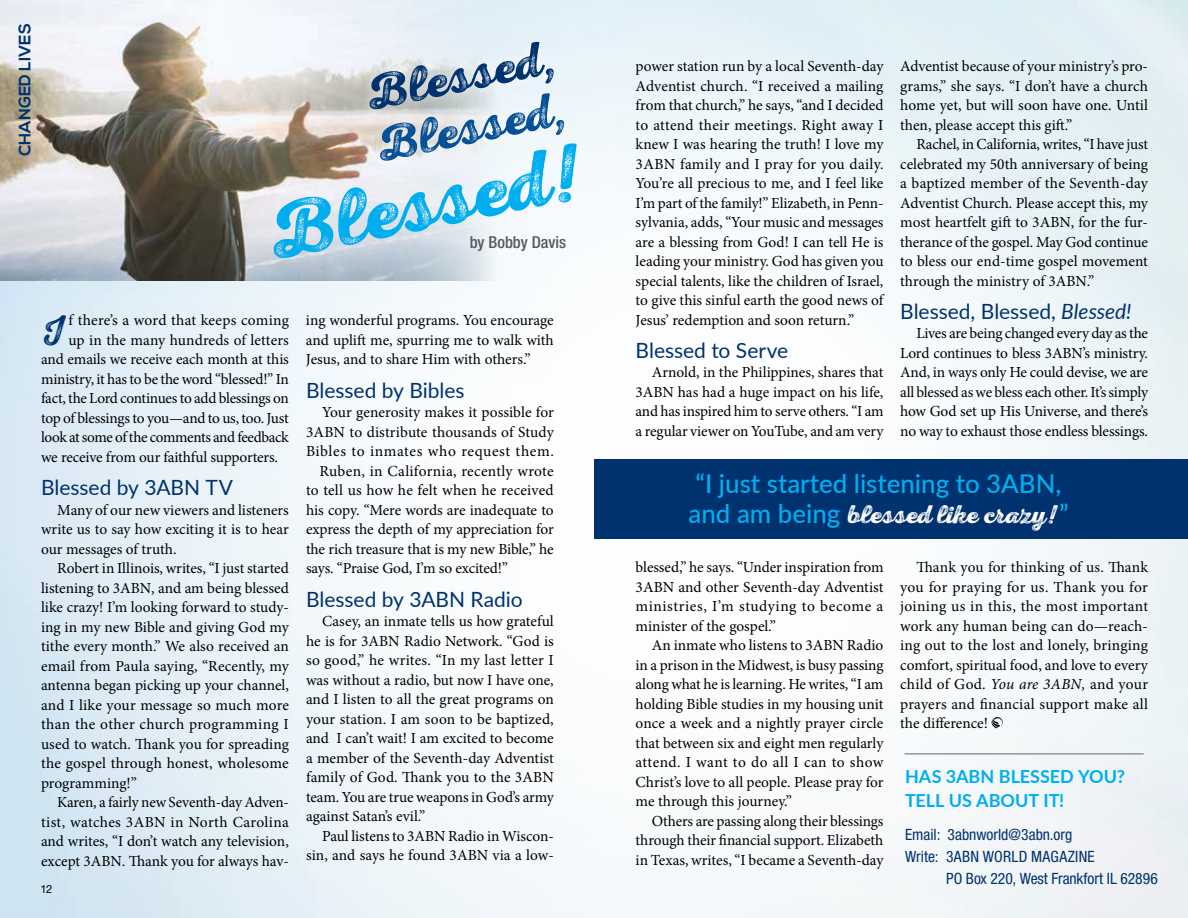
<style>
.page{position:relative;width:1188px;height:918px;background:#fff}
.page>*{position:absolute;margin:0;border:0;box-sizing:border-box;transform-origin:0 0}
.t1{font:79.5px "Nexa Rust Script B 03";color:#00aeef}
.t2{font:49.5px "Nexa Rust Script B 03";color:#00326f}
.t3{font:49.5px "Nexa Rust Script B 03";color:#055198}
.t4{font:42.9px "Nexa Rust Script R 03";color:#00326f}
.t5{font:500 25.8px "Lato";color:#00aeef}
.t6{font:25.8px "Nexa Rust Script B 03";color:#fff}
.t7{font:21px "Lato";color:#00326f}
.t8{font:700 18px/24px "Lato";letter-spacing:-.005em;color:#00aeef}
.t9{font:700 16.5px "Nexa";color:#00326f}
.t10{font:500 condensed 16.5px "Helvetica Neue LT Pro";color:#58595b}
.t11{font:condensed 15.6px "Helvetica Neue LT Pro";color:#00326f}
.t12{font:15.3px/19.5px "Minion Pro";letter-spacing:-.005em;color:#000;text-align:justify}
.t13{font:15.3px "Minion Pro";letter-spacing:-.025em;color:#000}
.t14{font:15.3px "Minion Pro";letter-spacing:.02em;color:#000}
.t15{font:15.3px "Minion Pro";letter-spacing:.035em;color:#000}
.t16{font:15.3px "Minion Pro";letter-spacing:.015em;color:#000}
.t17{font:11.25px "Helvetica Neue LT Pro";color:#000}
.s1{font-style:italic}
.s2{font-family:"Lato";font-weight:500;color:#00aeef}
</style>
<div class="page">
<img style="left:0;top:0;width:1188px;height:918px">
<img style="left:0;top:0;width:510px;height:280px">
<svg style="left:350px;top:25px;width:230px;height:160px"></svg>
<svg style="left:991px;top:717px;width:12px;height:11px"></svg>
<div style="left:594px;top:459px;width:594px;height:80px;background:#00326f"></div>
<hr style="left:904px;top:753px;width:240px;height:2px;background:#939598">
<p class="t9" style="left:15px;top:156px;width:134px;rotate:-90deg">CHANGED LIVES</p>
<h2 class="t2" style="left:361px;top:64px;width:193px;rotate:-11deg">Blessed,</h2>
<h2 class="t3" style="left:371px;top:116px;width:193px;rotate:-11deg">Blessed,</h2>
<h1 class="t1" style="left:259px;top:189px;width:324px;rotate:-12deg">Blessed!</h1>
<p class="t10" style="left:470px;top:233px;width:98px">by Bobby Davis</p>
<h3 class="t4" style="left:41px;top:305px;width:26px">I</h3>
<p class="t16" style="left:69px;top:310px;width:222px">f there’s a word that keeps coming</p>
<p class="t12" style="left:69px;top:330px;width:222px">up in the many hundreds of letters</p>
<p class="t12" style="left:41px;top:350px;width:249px">and emails we receive each month at this</p>
<p class="t12" style="left:41px;top:369px;width:249px">ministry, it has to be the word “blessed!” In</p>
<p class="t12" style="left:41px;top:389px;width:249px">fact, the Lord continues to add blessings on</p>
<p class="t12" style="left:41px;top:408px;width:249px">top of blessings to you—and to us, too. Just</p>
<p class="t13" style="left:41px;top:427px;width:249px">look at some of the comments and feedback</p>
<p class="t12" style="left:41px;top:447px;width:238px">we receive from our faithful supporters.</p>
<h3 class="t7" style="left:41px;top:473px;width:193px">Blessed by 3ABN TV</h3>
<p class="t12" style="left:41px;top:500px;width:249px;text-indent:16px">Many of our new viewers and listeners write us to say how exciting it is to hear our messages of truth.</p>
<p class="t12" style="left:41px;top:559px;width:249px;text-indent:16px">Robert in Illinois, writes, “I just started listening to 3ABN, and am being blessed like crazy! I’m looking forward to study&shy;ing in my new Bible and giving God my tithe every month.” We also received an email from Paula saying, “Recently, my antenna began picking up your channel, and I like your message so much more than the other church programming I used to watch. Thank you for spreading the gospel through honest, wholesome programming!”</p>
<p class="t12" style="left:41px;top:793px;width:249px;text-indent:16px">Karen, a fairly new Seventh-day Adven&shy;tist, watches 3ABN in North Carolina and writes, “I don’t watch any television, except 3ABN. Thank you for always hav-</p>
<p class="t17" style="left:40px;top:882px;width:14px">12</p>
<p class="t12" style="left:306px;top:311px;width:249px">ing wonderful programs. You encourage and uplift me, spurring me to walk with Jesus, and to share Him with others.”</p>
<h3 class="t7" style="left:306px;top:375px;width:160px">Blessed by Bibles</h3>
<p class="t12" style="left:322px;top:403px;width:233px">Your generosity makes it possible for</p>
<p class="t12" style="left:306px;top:422px;width:249px">3ABN to distribute thousands of Study</p>
<p class="t15" style="left:306px;top:441px;width:249px">Bibles to inmates who request them.</p>
<p class="t14" style="left:319px;top:461px;width:236px">Ruben, in California, recently wrote</p>
<p class="t12" style="left:306px;top:481px;width:249px">to tell us how he felt when he received</p>
<p class="t12" style="left:306px;top:500px;width:249px">his copy. “Mere words are inadequate to</p>
<p class="t12" style="left:306px;top:520px;width:249px">express the depth of my appreciation for</p>
<p class="t12" style="left:306px;top:539px;width:249px">the rich treasure that is my new Bible,” he</p>
<p class="t12" style="left:306px;top:559px;width:203px">says. “Praise God, I’m so excited!”</p>
<h3 class="t7" style="left:306px;top:584px;width:218px">Blessed by 3ABN Radio</h3>
<p class="t12" style="left:306px;top:611px;width:249px;text-indent:16px">Casey, an inmate tells us how grateful he is for 3ABN Radio Network. “God is so good,” he writes. “In my last letter I was without a radio, but now I have one, and I listen to all the great programs on your station. I am soon to be baptized, and I can’t wait! I am excited to become a member of the Seventh-day Adventist family of God. Thank you to the 3ABN team. You are true weapons in God’s army against Satan’s evil.”</p>
<p class="t12" style="left:306px;top:826px;width:249px;text-align:right">Paul listens to 3ABN Radio in Wiscon&shy;sin, and says he found 3ABN via a low-</p>
<p class="t12" style="left:636px;top:56px;width:249px">power station run by a local Seventh-day Adventist church. “I received a mailing from that church,” he says, “and I decided to attend their meetings. Right away I knew I was hearing the truth! I love my 3ABN family and I pray for you daily.<br>You’re all precious to me, and I feel like I’m part of the family!” Elizabeth, in Penn&shy;sylvania, adds, “Your music and messages are a blessing from God! I can tell He is leading your ministry. God has given you special talents, like the children of Israel, to give this sinful earth the good news of Jesus’ redemption and soon return.”</p>
<h3 class="t7" style="left:636px;top:335px;width:154px">Blessed to Serve</h3>
<p class="t12" style="left:636px;top:363px;width:249px;text-indent:16px">Arnold, in the Philippines, shares that 3ABN has had a huge impact on his life, and has inspired him to serve others. “I am a regular viewer on YouTube, and am very</p>
<p class="t12" style="left:900px;top:56px;width:249px">Adventist because of your ministry’s pro&shy;grams,” she says. “I don’t have a church home yet, but will soon have one. Until then, please accept this gift.”</p>
<p class="t12" style="left:900px;top:134px;width:249px;text-indent:16px">Rachel, in California, writes, “I have just celebrated my 50th anniversary of being a baptized member of the Seventh-day Adventist Church. Please accept this, my most heartfelt gift to 3ABN, for the fur&shy;therance of the gospel. May God continue to bless our end-time gospel movement through the ministry of 3ABN.”</p>
<h3 class="t7" style="left:900px;top:296px;width:233px">Blessed, Blessed, <span class="s1">Blessed!</span></h3>
<p class="t12" style="left:900px;top:324px;width:249px;text-indent:16px">Lives are being changed every day as the Lord continues to bless 3ABN’s ministry.<br>And, in ways only He could devise, we are all blessed as we bless each other. It’s simply how God set up His Universe, and there’s no way to exhaust those endless blessings.</p>
<h3 class="t5" style="left:695px;top:465px;width:367px">“I just started listening to 3ABN,</h3>
<h3 class="t6" style="left:689px;top:499px;width:382px"><span class="s2">and am being</span> blessed like crazy!<span class="s2">”</span></h3>
<p class="t12" style="left:636px;top:558px;width:249px">blessed,” he says. “Under inspiration from 3ABN and other Seventh-day Adventist ministries, I’m studying to become a minister of the gospel.”</p>
<p class="t12" style="left:636px;top:636px;width:249px;text-indent:16px">An inmate who listens to 3ABN Radio in a prison in the Midwest, is busy passing along what he is learning. He writes, “I am holding Bible studies in my housing unit once a week and a nightly prayer circle that between six and eight men regularly attend. I want to do all I can to show Christ’s love to all people. Please pray for me through this journey.”</p>
<p class="t12" style="left:636px;top:811px;width:249px;text-indent:16px">Others are passing along their blessings through their financial support. Elizabeth in Texas, writes, “I became a Seventh-day</p>
<p class="t12" style="left:900px;top:558px;width:249px;text-indent:16px">Thank you for thinking of us. Thank you for praying for us. Thank you for joining us in this, the most important work any human being can do—reach&shy;ing out to the lost and lonely, bringing comfort, spiritual food, and love to every child of God. <span class="s1">You are 3ABN,</span> and your prayers and financial support make all the difference!</p>
<p class="t8" style="left:905px;top:764px;width:221px">HAS 3ABN BLESSED YOU?<br>TELL US ABOUT IT!</p>
<p class="t11" style="left:905px;top:825px;width:169px">Email: 3abnworld@3abn.org</p>
<p class="t11" style="left:905px;top:847px;width:191px">Write: 3ABN WORLD MAGAZINE</p>
<p class="t11" style="left:946px;top:869px;width:213px">PO Box 220, West Frankfort IL 62896</p>
</div>
